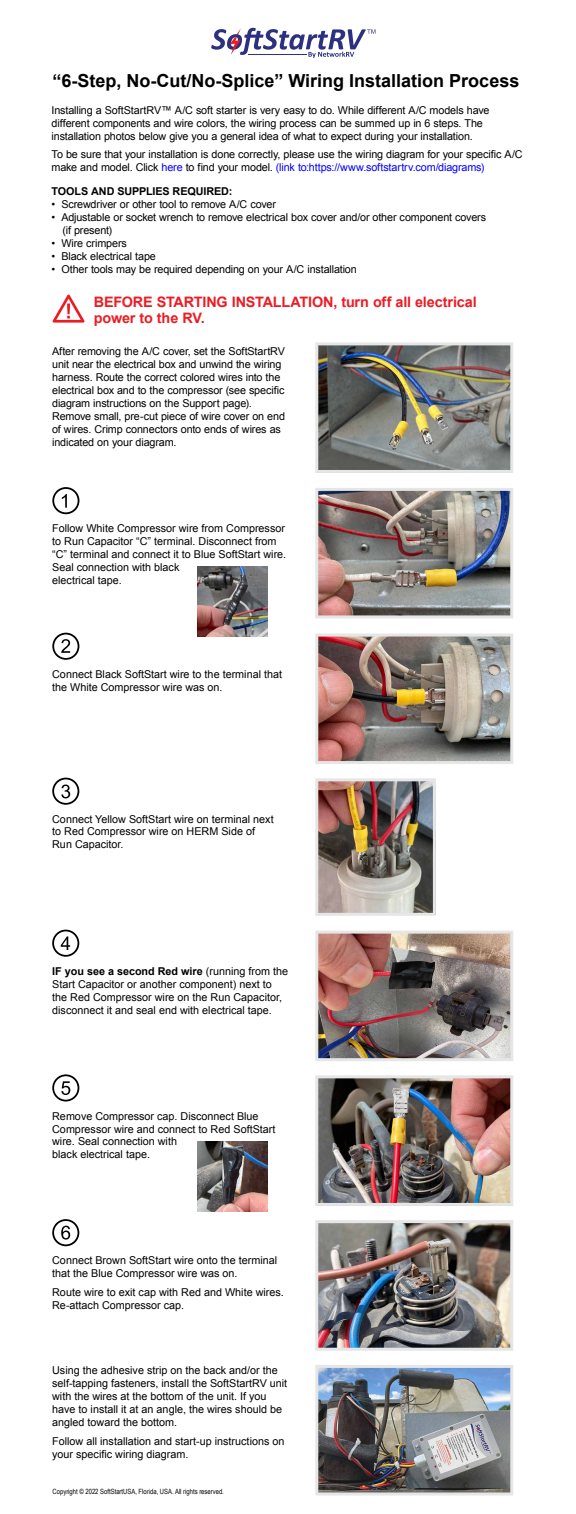
<style>
.page{position:relative;width:576px;height:1514px;background:#fff}
.page>*{position:absolute;margin:0;border:0;box-sizing:border-box;transform-origin:0 0}
.t1{font:700 18px "Arial";color:#000}
.t2{font:700 14.4px/15.9px "Arial";letter-spacing:-.01em;color:#ed1c24}
.t3{font:10.8px/13px "Arial";color:#000}
.t4{font:10.8px/13px "Arial";letter-spacing:-.015em;color:#010100}
.t5{font:700 10.8px "Arial";letter-spacing:-.01em;color:#010100}
.t6{font:7.2px "Arial Narrow";color:#000}
.s1{color:#00f}
.s2{font-weight:700}
</style>
<div class="page">
<svg style="left:52px;top:487px;width:27px;height:27px"></svg>
<svg style="left:52px;top:632px;width:27px;height:27px"></svg>
<svg style="left:52px;top:777px;width:27px;height:27px"></svg>
<svg style="left:52px;top:1074px;width:27px;height:27px"></svg>
<svg style="left:52px;top:1219px;width:27px;height:27px"></svg>
<svg style="left:52px;top:929px;width:27px;height:27px"></svg>
<svg style="left:211px;top:28px;width:164px;height:30px"></svg>
<img style="left:315px;top:342px;width:198px;height:131px">
<img style="left:315px;top:488px;width:198px;height:130px">
<svg style="left:53px;top:294px;width:32px;height:28px"></svg>
<img style="left:315px;top:633px;width:198px;height:131px">
<img style="left:315px;top:931px;width:198px;height:130px">
<img style="left:315px;top:778px;width:121px;height:137px">
<img style="left:315px;top:1075px;width:198px;height:130px">
<img style="left:315px;top:1220px;width:198px;height:130px">
<img style="left:315px;top:1365px;width:198px;height:130px">
<img style="left:197px;top:1141px;width:70px;height:70px">
<img style="left:197px;top:566px;width:70px;height:71px">
<h1 class="t1" style="left:52px;top:69px;width:468px">“6-Step, No-Cut/No-Splice” Wiring Installation Process</h1>
<p class="t3" style="left:52px;top:104px;width:439px">Installing a SoftStartRV™ A/C soft starter is very easy to do. While different A/C models have different components and wire colors, the wiring process can be summed up in 6 steps. The installation photos below give you a general idea of what to expect during your installation.</p>
<p class="t3" style="left:52px;top:148px;width:473px">To be sure that your installation is done correctly, please use the wiring diagram for your specific A/C make and model. Click <span class="s1">here</span> to find your model. <span class="s1">(link to:https://www.softstartrv.com/diagrams)</span></p>
<p class="t5" style="left:52px;top:184px;width:182px">TOOLS AND SUPPLIES REQUIRED:</p>
<p class="t4" style="left:52px;top:198px;width:226px">• Screwdriver or other tool to remove A/C cover</p>
<p class="t4" style="left:62px;top:211px;width:425px;text-indent:-11px">• Adjustable or socket wrench to remove electrical box cover and/or other component covers (if present)</p>
<p class="t4" style="left:52px;top:237px;width:77px">• Wire crimpers</p>
<p class="t4" style="left:52px;top:250px;width:106px">• Black electrical tape</p>
<p class="t4" style="left:52px;top:263px;width:307px">• Other tools may be required depending on your A/C installation</p>
<h2 class="t2" style="left:94px;top:294px;width:384px">BEFORE STARTING INSTALLATION, turn off all electrical power to the RV.</h2>
<p class="t4" style="left:52px;top:345px;width:234px">After removing the A/C cover, set the SoftStartRV unit near the electrical box and unwind the wiring harness. Route the correct colored wires into the electrical box and to the compressor (see specific diagram instructions on the Support page).<br>Remove small, pre-cut piece of wire cover on end of wires. Crimp connectors onto ends of wires as indicated on your diagram.</p>
<p class="t3" style="left:52px;top:522px;width:236px">Follow White Compressor wire from Compressor to Run Capacitor “C” terminal. Disconnect from “C” terminal and connect it to Blue SoftStart wire.<br>Seal connection with black<br>electrical tape.</p>
<p class="t3" style="left:52px;top:667px;width:231px">Connect Black SoftStart wire to the terminal that the White Compressor wire was on.</p>
<p class="t3" style="left:52px;top:812px;width:223px">Connect Yellow SoftStart wire on terminal next to Red Compressor wire on HERM Side of<br>Run Capacitor.</p>
<p class="t3" style="left:52px;top:964px;width:237px"><span class="s2">IF you see a second Red wire</span> (running from the Start Capacitor or another component) next to the Red Compressor wire on the Run Capacitor, disconnect it and seal end with electrical tape.</p>
<p class="t3" style="left:52px;top:1109px;width:225px">Remove Compressor cap. Disconnect Blue Compressor wire and connect to Red SoftStart wire. Seal connection with<br>black electrical tape.</p>
<p class="t3" style="left:52px;top:1253px;width:227px">Connect Brown SoftStart wire onto the terminal that the Blue Compressor wire was on.</p>
<p class="t3" style="left:52px;top:1285px;width:233px">Route wire to exit cap with Red and White wires.<br>Re-attach Compressor cap.</p>
<p class="t3" style="left:52px;top:1364px;width:237px">Using the adhesive strip on the back and/or the self-tapping fasteners, install the SoftStartRV unit with the wires at the bottom of the unit. If you have to install it at an angle, the wires should be angled toward the bottom.</p>
<p class="t3" style="left:52px;top:1434px;width:234px">Follow all installation and start-up instructions on your specific wiring diagram.</p>
<p class="t6" style="left:53px;top:1485px;width:173px">Copyright © 2022 SoftStartUSA, Florida, USA. All rights reserved.</p>
</div>
